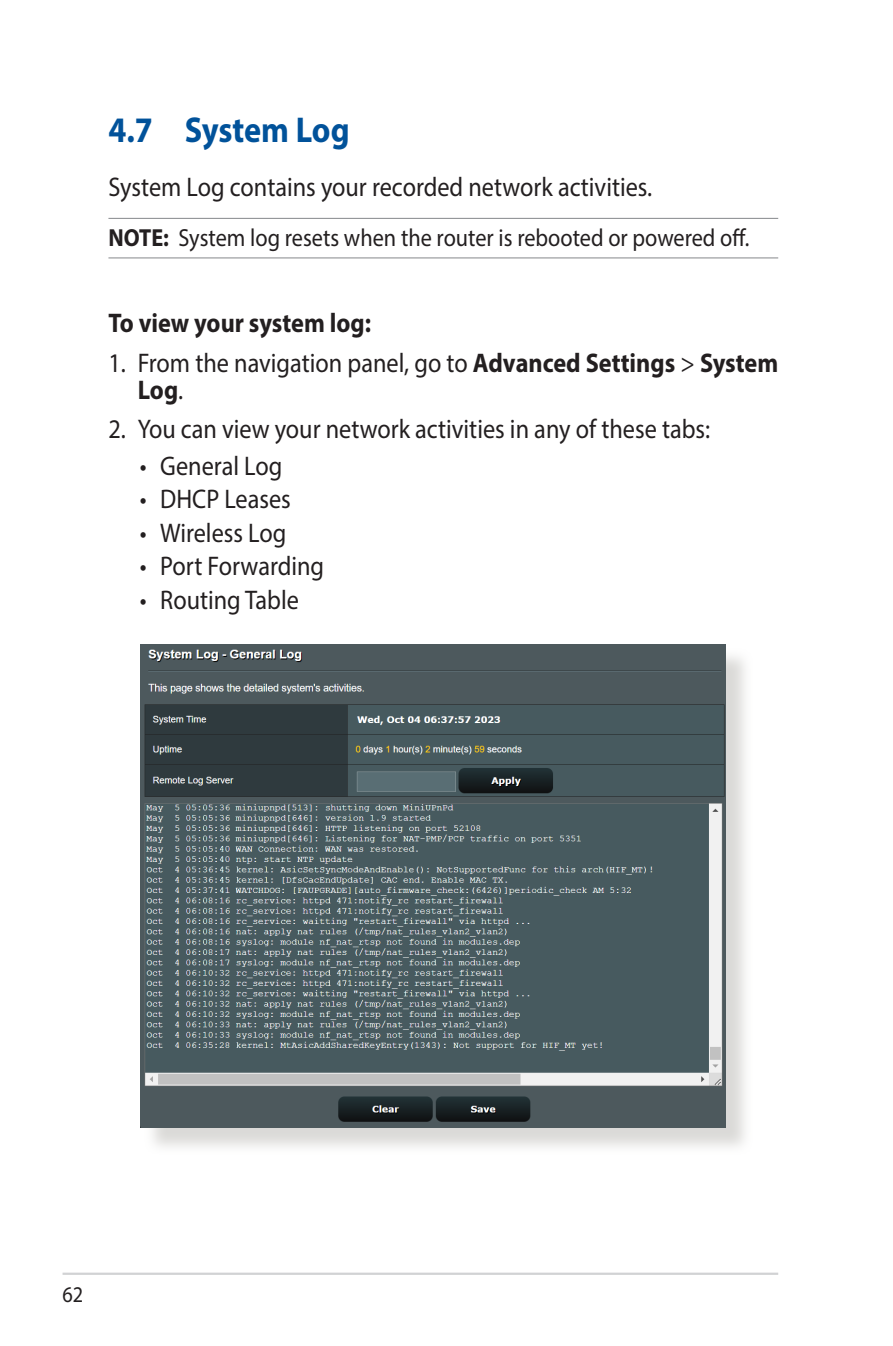
<style>
.page{position:relative;width:893px;height:1346px;background:#fff}
.page>*{position:absolute;margin:0;border:0;box-sizing:border-box;transform-origin:0 0}
.t1{font:700 36px "Myriad Pro";letter-spacing:-.005em;color:#01529a;scale:.9 1}
.t2{font:27px/27px "Myriad Pro";color:#231f20;scale:.9 1}
.t3{font:700 27px "Myriad Pro";color:#231f20;scale:.9 1}
.t4{font:24.75px "Myriad Pro";color:#231f20;scale:.9 1}
.t5{font:22.5px "Myriad Pro";color:#231f20;scale:.9 1}
.s1{font-weight:700}
</style>
<div class="page">
<hr style="left:63px;top:1272px;width:715px;height:3px;background:#d1d2d4">
<hr style="left:108px;top:218px;width:670px;height:1px;background:#939598">
<hr style="left:108px;top:257px;width:670px;height:1px;background:#939598">
<div style="left:144px;top:648px;width:610px;height:507px;background:#cfcecb;opacity:.75"></div>
<img style="left:140px;top:644px;width:586px;height:484px">
<h1 class="t1" style="left:108px;top:106px;width:270px">4.7 System Log</h1>
<p class="t2" style="left:108px;top:173px;width:606px">System Log contains your recorded network activities.</p>
<p class="t4" style="left:108px;top:222px;width:714px"><span class="s1">NOTE:</span> System log resets when the router is rebooted or powered off.</p>
<p class="t3" style="left:108px;top:305px;width:293px">To view your system log:</p>
<p class="t2" style="left:138px;top:348px;width:713px;text-indent:-29px">1. From the navigation panel, go to <span class="s1">Advanced Settings</span> &gt; <span class="s1">System<br>Log</span>.</p>
<p class="t2" style="left:108px;top:415px;width:670px">2. You can view your network activities in any of these tabs:</p>
<p class="t2" style="left:140px;top:452px;width:160px">• General Log</p>
<p class="t2" style="left:140px;top:485px;width:169px">• DHCP Leases</p>
<p class="t2" style="left:140px;top:519px;width:164px">• Wireless Log</p>
<p class="t2" style="left:140px;top:552px;width:206px">• Port Forwarding</p>
<p class="t2" style="left:140px;top:585px;width:178px">• Routing Table</p>
<p class="t5" style="left:63px;top:1281px;width:25px">62</p>
</div>
